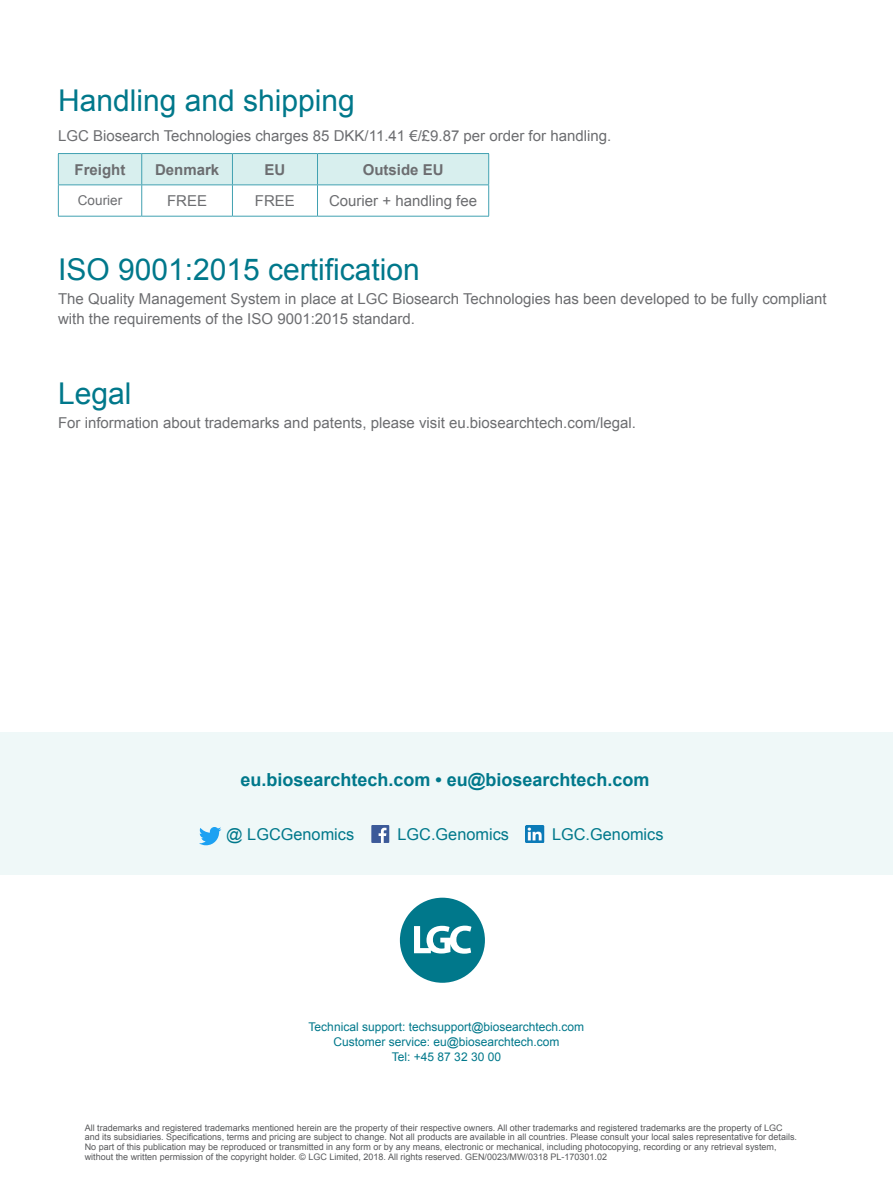
<style>
.page{position:relative;width:893px;height:1187px;background:#fff}
.page>*{position:absolute;margin:0;border:0;box-sizing:border-box;transform-origin:0 0}
.Heading_internal{font:30px "Arial";color:#00788b}
.t1{font:700 18px "Arial";color:#00788b}
.t2{font:16.35px "Arial";color:#00788b}
.Bullets{font:15px/19.5px "Arial";color:#6c6d70}
.Body_copy{font:15px "Arial";color:#6c6d70}
.Body_copy-2{font:700 15px "Arial";color:#6c6d70}
.Body_copy-3{font:13.5px "Arial";color:#6c6d70}
.t3{font:12px/15px "Arial";color:#00788b;text-align:center}
.Body_copy-4{font:9px/9.8px "Arial";color:#57585a}
</style>
<div class="page">
<svg style="left:400px;top:897px;width:85px;height:85px"></svg>
<div style="left:0;top:731px;width:893px;height:143px;background:#eff8f8"></div>
<svg style="left:199px;top:827px;width:22px;height:18px"></svg>
<div style="left:371px;top:825px;width:18px;height:17px;background:#3c5a99"></div>
<svg style="left:379px;top:827px;width:7px;height:15px"></svg>
<img style="left:526px;top:825px;width:19px;height:17px">
<svg style="left:59px;top:154px;width:429px;height:62px"></svg>
<hr style="left:58px;top:153px;width:84px;height:1px;background:#41a1b1">
<hr style="left:58px;top:154px;width:1px;height:30px;background:#41a1b1">
<hr style="left:142px;top:153px;width:90px;height:1px;background:#41a1b1">
<hr style="left:141px;top:154px;width:1px;height:30px;background:#41a1b1">
<hr style="left:232px;top:153px;width:85px;height:1px;background:#41a1b1">
<hr style="left:232px;top:154px;width:1px;height:30px;background:#41a1b1">
<hr style="left:317px;top:153px;width:172px;height:1px;background:#41a1b1">
<hr style="left:317px;top:154px;width:1px;height:30px;background:#41a1b1">
<hr style="left:488px;top:154px;width:1px;height:30px;background:#41a1b1">
<hr style="left:58px;top:184px;width:84px;height:1px;background:#41a1b1">
<hr style="left:58px;top:185px;width:1px;height:31px;background:#41a1b1">
<hr style="left:142px;top:184px;width:90px;height:1px;background:#41a1b1">
<hr style="left:141px;top:185px;width:1px;height:31px;background:#41a1b1">
<hr style="left:232px;top:184px;width:85px;height:1px;background:#41a1b1">
<hr style="left:232px;top:185px;width:1px;height:31px;background:#41a1b1">
<hr style="left:317px;top:184px;width:172px;height:1px;background:#41a1b1">
<hr style="left:317px;top:185px;width:1px;height:31px;background:#41a1b1">
<hr style="left:488px;top:185px;width:1px;height:31px;background:#41a1b1">
<hr style="left:58px;top:216px;width:84px;height:1px;background:#41a1b1">
<hr style="left:142px;top:216px;width:90px;height:1px;background:#41a1b1">
<hr style="left:232px;top:216px;width:85px;height:1px;background:#41a1b1">
<hr style="left:317px;top:216px;width:172px;height:1px;background:#41a1b1">
<p class="Heading_internal" style="left:58px;top:81px;width:298px">Handling and shipping</p>
<p class="Bullets" style="left:58px;top:126px;width:555px">LGC Biosearch Technologies charges 85 DKK/11.41 €/£9.87 per order for handling.</p>
<p class="Body_copy-2" style="left:75px;top:159px;width:52px">Freight</p>
<p class="Body_copy-2" style="left:155px;top:159px;width:66px">Denmark</p>
<p class="Body_copy-2" style="left:265px;top:159px;width:22px">EU</p>
<p class="Body_copy-2" style="left:363px;top:159px;width:82px">Outside EU</p>
<p class="Body_copy-3" style="left:78px;top:191px;width:46px">Courier</p>
<p class="Body_copy" style="left:167px;top:191px;width:42px">FREE</p>
<p class="Body_copy" style="left:255px;top:191px;width:42px">FREE</p>
<p class="Body_copy" style="left:329px;top:191px;width:149px">Courier + handling fee</p>
<p class="Heading_internal" style="left:58px;top:249px;width:363px">ISO 9001:2015 certification</p>
<p class="Bullets" style="left:58px;top:289px;width:770px">The Quality Management System in place at LGC Biosearch Technologies has been developed to be fully compliant with the requirements of the ISO 9001:2015 standard.</p>
<p class="Heading_internal" style="left:58px;top:373px;width:75px">Legal</p>
<p class="Bullets" style="left:58px;top:413px;width:579px">For information about trademarks and patents, please visit eu.biosearchtech.com/legal.</p>
<p class="t1" style="left:241px;top:767px;width:410px">eu.biosearchtech.com • eu@biosearchtech.com</p>
<p class="t2" style="left:226px;top:823px;width:129px">@ LGCGenomics</p>
<p class="t2" style="left:398px;top:823px;width:113px">LGC.Genomics</p>
<p class="t2" style="left:552px;top:823px;width:113px">LGC.Genomics</p>
<p class="t3" style="left:309px;top:1019px;width:277px">Technical support: techsupport@biosearchtech.com<br>Customer service: eu@biosearchtech.com<br>Tel: +45 87 32 30 00</p>
<p class="Body_copy-4" style="left:85px;top:1122px;width:714px">All trademarks and registered trademarks mentioned herein are the property of their respective owners. All other trademarks and registered trademarks are the property of LGC and its subsidiaries. Specifications, terms and pricing are subject to change. Not all products are available in all countries. Please consult your local sales representative for details.<br>No part of this publication may be reproduced or transmitted in any form or by any means, electronic or mechanical, including photocopying, recording or any retrieval system, without the written permission of the copyright holder. © LGC Limited, 2018. All rights reserved. GEN/0023/MW/0318 PL-170301.02</p>
</div>
